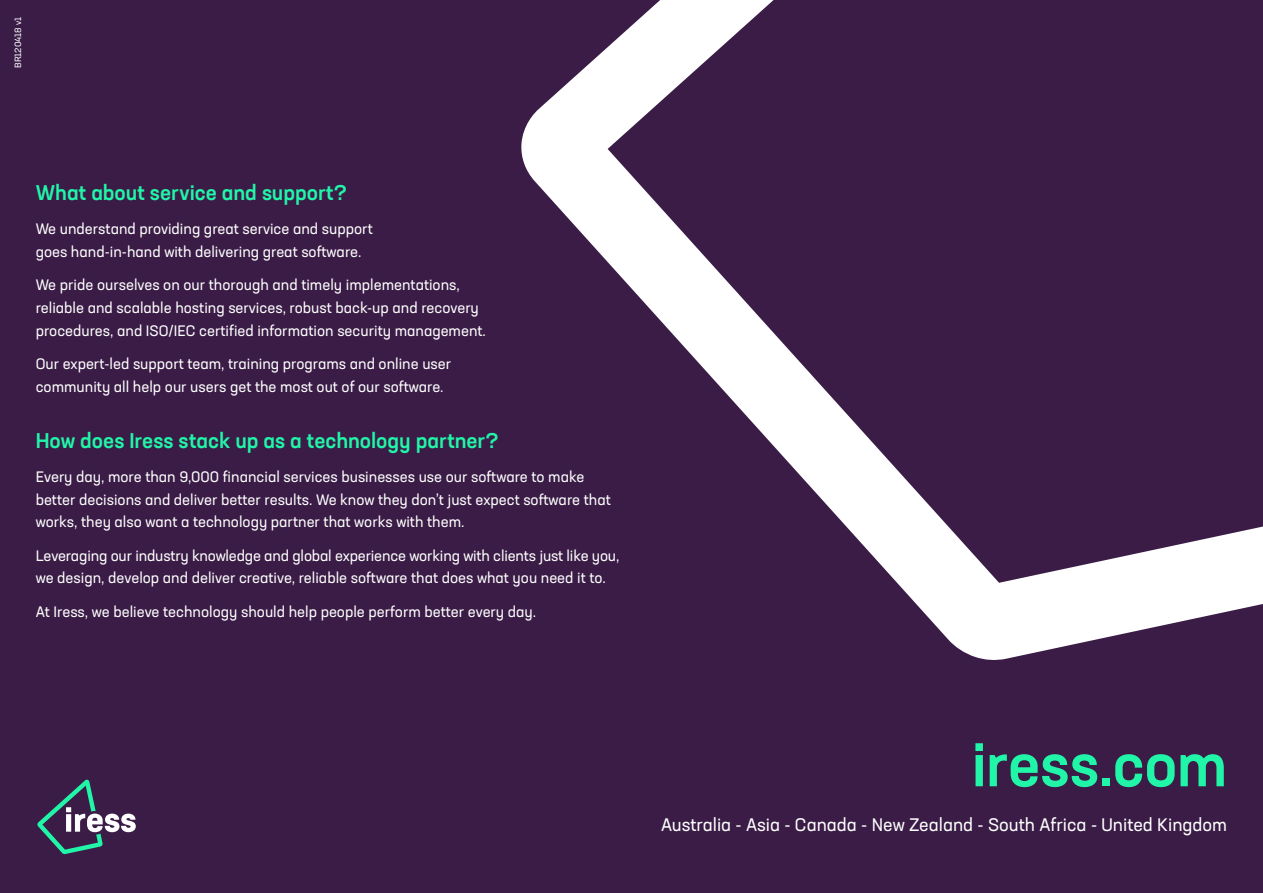
<style>
.page{position:relative;width:1263px;height:893px;background:#3a1c46}
.page>*{position:absolute;margin:0;border:0;box-sizing:border-box;transform-origin:0 0}
.t1{font:500 61.5px "Neusa Next Std";letter-spacing:-.01em;color:#21f5a8}
.t2{font:500 21px "Neusa Next Std";color:#21f5a8}
.t3{font:18px "Neusa Next Std";color:#fff}
.t4{font:15px/22.5px "Neusa Next Std";color:#fff}
.t5{font:9px "Neusa Next Std";color:#fff}
</style>
<div class="page">
<svg style="left:37px;top:779px;width:99px;height:75px"></svg>
<svg style="left:521px;top:0;width:742px;height:660px"></svg>
<p class="t5" style="left:13px;top:68px;width:53px;rotate:-90deg">BR120418 v1</p>
<h2 class="t2" style="left:36px;top:179px;width:313px">What about service and support?</h2>
<p class="t4" style="left:36px;top:217px;width:338px">We understand providing great service and support goes hand-in-hand with delivering great software.</p>
<p class="t4" style="left:36px;top:274px;width:452px">We pride ourselves on our thorough and timely implementations, reliable and scalable hosting services, robust back-up and recovery procedures, and ISO/IEC certified information security management.</p>
<p class="t4" style="left:36px;top:353px;width:417px">Our expert-led support team, training programs and online user community all help our users get the most out of our software.</p>
<h2 class="t2" style="left:36px;top:427px;width:465px">How does Iress stack up as a technology partner?</h2>
<p class="t4" style="left:36px;top:465px;width:576px">Every day, more than 9,000 financial services businesses use our software to make better decisions and deliver better results. We know they don’t just expect software that works, they also want a technology partner that works with them.</p>
<p class="t4" style="left:36px;top:544px;width:585px">Leveraging our industry knowledge and global experience working with clients just like you, we design, develop and deliver creative, reliable software that does what you need it to.</p>
<p class="t4" style="left:36px;top:600px;width:502px">At Iress, we believe technology should help people perform better every day.</p>
<h1 class="t1" style="left:972px;top:725px;width:257px">iress.com</h1>
<p class="t3" style="left:661px;top:814px;width:568px">Australia - Asia - Canada - New Zealand - South Africa - United Kingdom</p>
</div>
